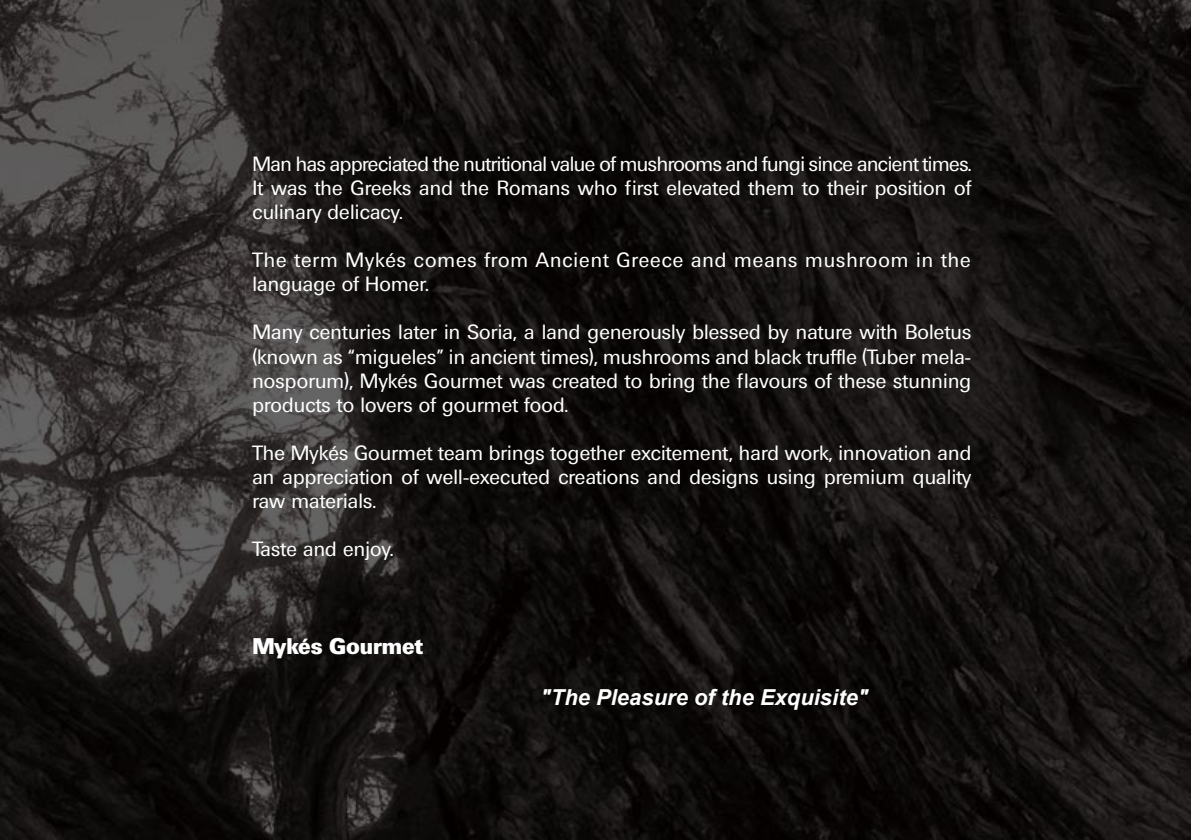
<style>
.page{position:relative;width:1191px;height:840px;background:#fff}
.page>*{position:absolute;margin:0;border:0;box-sizing:border-box;transform-origin:0 0}
.t1{font:italic 700 22px "Arial";color:#fff}
.t2{font:700 22px "Ultimate";color:#fff}
.t3{font:20px/24px "Ultimate";letter-spacing:.01em;color:#fff;text-align:justify}
.t4{font:20px/24px "Ultimate";letter-spacing:.05em;color:#fff}
</style>
<div class="page">
<img style="left:0;top:0;width:1191px;height:839px">
<p class="t3" style="left:252px;top:152px;width:720px">Man has appreciated the nutritional value of mushrooms and fungi since ancient times.<br>It was the Greeks and the Romans who f irst elevated them to their position of culinary delicacy.</p>
<p class="t4" style="left:252px;top:248px;width:719px">The term Mykés comes from Ancient Greece and means mushroom in the language of Homer.</p>
<p class="t3" style="left:252px;top:320px;width:720px">Many centuries later in Soria, a land generously blessed by nature with Boletus (known as “migueles” in ancient times), mushrooms and black truff le (Tuber mela&shy;nosporum), Mykés Gourmet was created to bring the f lavours of these stunning products to lovers of gourmet food.</p>
<p class="t3" style="left:252px;top:440px;width:720px">The Mykés Gourmet team brings together excitement, hard work, innovation and an appreciation of well-executed creations and designs using premium quality raw materials.</p>
<p class="t3" style="left:252px;top:536px;width:142px">Taste and enjoy.</p>
<p class="t2" style="left:252px;top:633px;width:172px">Mykés Gourmet</p>
<p class="t1" style="left:540px;top:682px;width:329px">"The Pleasure of the Exquisite"</p>
</div>
